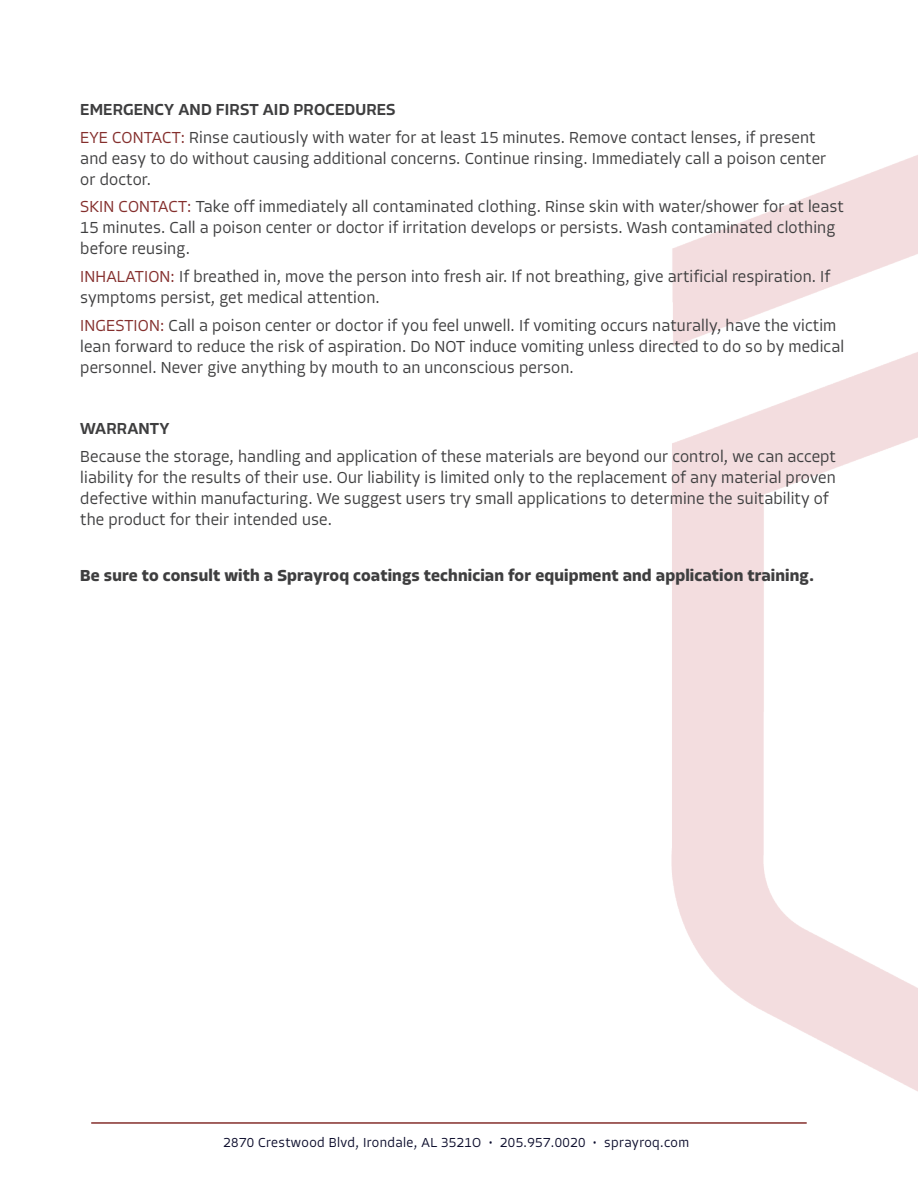
<style>
.page{position:relative;width:918px;height:1188px;background:#fff}
.page>*{position:absolute;margin:0;border:0;box-sizing:border-box;transform-origin:0 0}
.Subhead{font:300 16.5px/21px "Allotrope";letter-spacing:.01em;color:#3e3e3f}
.Subhead-2{font:700 16.5px "Allotrope";letter-spacing:.01em;color:#3e3e3f}
.Subhead-3{font:500 16.5px "Allotrope";letter-spacing:.01em;color:#3e3e3f}
.Subhead-4{font:300 13.5px "Allotrope";letter-spacing:.03em;color:#0c0d2c}
.s1{color:#842e2c}
</style>
<div class="page">
<img style="left:671px;top:155px;width:247px;height:937px">
<hr style="left:91px;top:1122px;width:716px;height:2px;background:#842e2c">
<p class="Subhead-3" style="left:80px;top:98px;width:317px">EMERGENCY AND FIRST AID PROCEDURES</p>
<p class="Subhead" style="left:80px;top:127px;width:748px"><span class="s1">EYE CONTACT:</span> Rinse cautiously with water for at least 15 minutes. Remove contact lenses, if present and easy to do without causing additional concerns. Continue rinsing. Immediately call a poison center or doctor.</p>
<p class="Subhead" style="left:80px;top:196px;width:765px"><span class="s1">SKIN CONTACT:</span> Take off immediately all contaminated clothing. Rinse skin with water/shower for at least<br>15 minutes. Call a poison center or doctor if irritation develops or persists. Wash contaminated clothing before reusing.</p>
<p class="Subhead" style="left:80px;top:266px;width:752px"><span class="s1">INHALATION:</span> If breathed in, move the person into fresh air. If not breathing, give artificial respiration. If symptoms persist, get medical attention.</p>
<p class="Subhead" style="left:80px;top:315px;width:765px"><span class="s1">INGESTION:</span> Call a poison center or doctor if you feel unwell. If vomiting occurs naturally, have the victim lean forward to reduce the risk of aspiration. Do NOT induce vomiting unless directed to do so by medical personnel. Never give anything by mouth to an unconscious person.</p>
<p class="Subhead-3" style="left:80px;top:418px;width:91px">WARRANTY</p>
<p class="Subhead" style="left:80px;top:446px;width:757px">Because the storage, handling and application of these materials are beyond our control, we can accept liability for the results of their use. Our liability is limited only to the replacement of any material proven defective within manufacturing. We suggest users try small applications to determine the suitability of the product for their intended use.</p>
<p class="Subhead-2" style="left:80px;top:564px;width:735px">Be sure to consult with a Sprayroq coatings technician for equipment and application training.</p>
<p class="Subhead-4" style="left:223px;top:1134px;width:467px">2870 Crestwood Blvd, Irondale, AL 3521O • 205.957.0020 • sprayroq.com</p>
</div>
